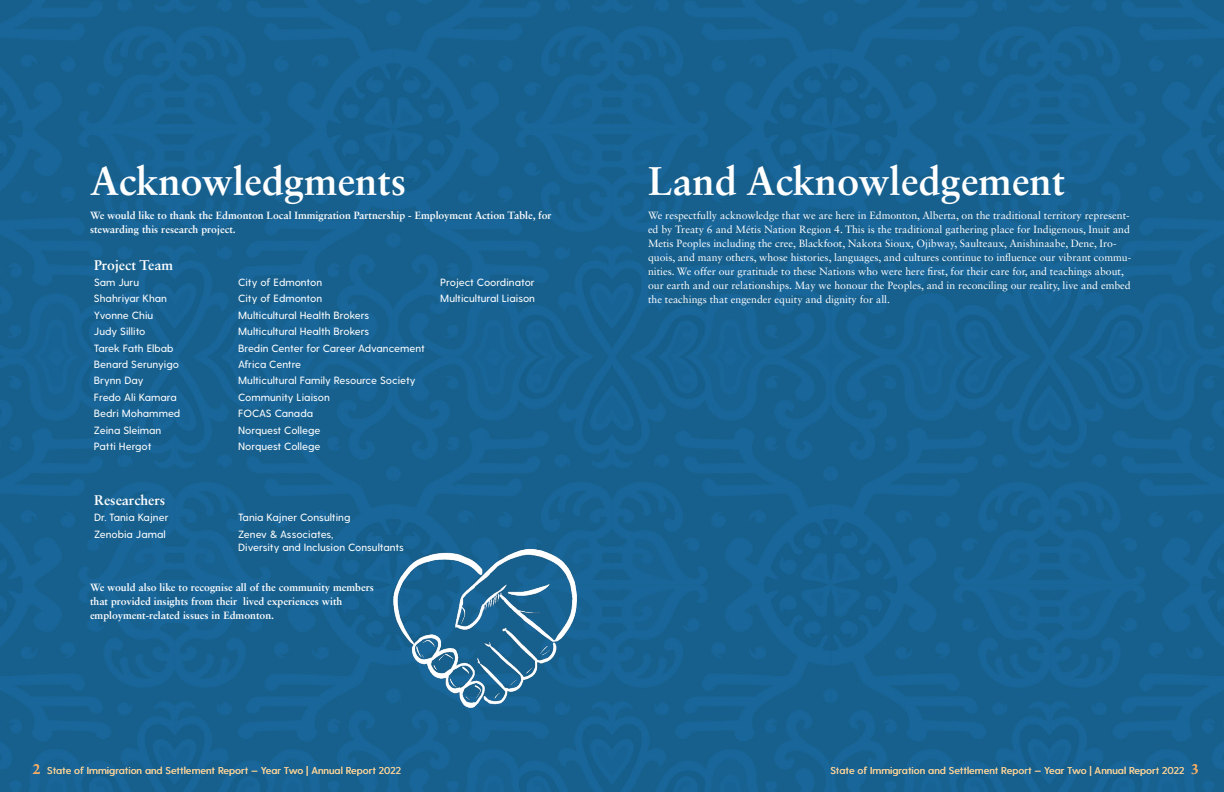
<style>
.page{position:relative;width:1224px;height:792px;background:#fff}
.page>*{position:absolute;margin:0;border:0;box-sizing:border-box;transform-origin:0 0}
.t1{font:700 40px "Sabon LT Std";color:#fff}
.t2{font:700 14px "Sabon LT Std";color:#fff}
.t3{font:700 14px "Sabon LT Std";color:#f3ac64}
.t4{font:10.5px/14px "Sabon LT Std";color:#fff}
.t5{font:500 10.5px/13px "Greycliff CF";color:#fff}
.t6{font:700 10.5px/14px "Sabon LT Std";color:#fff}
.t7{font:500 10px "Greycliff CF";color:#efcd97}
.s1{font-family:"Sabon LT Std";font-weight:700;font-size:14px;color:#f3ac64}
</style>
<div class="page">
<img style="left:0;top:0;width:1224px;height:792px">
<img style="left:380px;top:525px;width:208px;height:208px">
<h1 class="t1" style="left:90px;top:156px;width:318px">Acknowledgments</h1>
<p class="t6" style="left:90px;top:208px;width:463px">We would like to thank the Edmonton Local Immigration Partnership - Employment Action Table, for stewarding this research project.</p>
<h2 class="t2" style="left:94px;top:256px;width:81px">Project Team</h2>
<p class="t5" style="left:94px;top:276px;width:47px">Sam Juru</p>
<p class="t5" style="left:238px;top:276px;width:86px">City of Edmonton</p>
<p class="t5" style="left:440px;top:276px;width:96px">Project Coordinator</p>
<p class="t5" style="left:94px;top:292px;width:75px">Shahriyar Khan</p>
<p class="t5" style="left:238px;top:292px;width:86px">City of Edmonton</p>
<p class="t5" style="left:440px;top:292px;width:96px">Multicultural Liaison</p>
<p class="t5" style="left:94px;top:309px;width:61px">Yvonne Chiu</p>
<p class="t5" style="left:238px;top:309px;width:133px">Multicultural Health Brokers</p>
<p class="t5" style="left:94px;top:325px;width:53px">Judy Sillito</p>
<p class="t5" style="left:238px;top:325px;width:133px">Multicultural Health Brokers</p>
<p class="t5" style="left:94px;top:342px;width:81px">Tarek Fath Elbab</p>
<p class="t5" style="left:238px;top:342px;width:188px">Bredin Center for Career Advancement</p>
<p class="t5" style="left:94px;top:358px;width:87px">Benard Serunyigo</p>
<p class="t5" style="left:238px;top:358px;width:64px">Africa Centre</p>
<p class="t5" style="left:94px;top:374px;width:51px">Brynn Day</p>
<p class="t5" style="left:238px;top:374px;width:179px">Multicultural Family Resource Society</p>
<p class="t5" style="left:94px;top:391px;width:84px">Fredo Ali Kamara</p>
<p class="t5" style="left:238px;top:391px;width:93px">Community Liaison</p>
<p class="t5" style="left:94px;top:407px;width:88px">Bedri Mohammed</p>
<p class="t5" style="left:238px;top:407px;width:76px">FOCAS Canada</p>
<p class="t5" style="left:94px;top:424px;width:69px">Zeina Sleiman</p>
<p class="t5" style="left:238px;top:424px;width:84px">Norquest College</p>
<p class="t5" style="left:94px;top:440px;width:59px">Patti Hergot</p>
<p class="t5" style="left:238px;top:440px;width:84px">Norquest College</p>
<h2 class="t2" style="left:94px;top:491px;width:73px">Researchers</h2>
<p class="t5" style="left:94px;top:511px;width:76px">Dr. Tania Kajner</p>
<p class="t5" style="left:238px;top:511px;width:114px">Tania Kajner Consulting</p>
<p class="t5" style="left:94px;top:528px;width:73px">Zenobia Jamal</p>
<p class="t5" style="left:238px;top:528px;width:167px">Zenev &amp; Associates,<br>Diversity and Inclusion Consultants</p>
<p class="t6" style="left:90px;top:580px;width:285px">We would also like to recognise all of the community members that provided insights from their lived experiences with employment-related issues in Edmonton.</p>
<h1 class="t1" style="left:648px;top:156px;width:419px">Land Acknowledgement</h1>
<p class="t4" style="left:648px;top:208px;width:485px">We respectfully acknowledge that we are here in Edmonton, Alberta, on the traditional territory represent&shy;ed by Treaty 6 and Métis Nation Region 4. This is the traditional gathering place for Indigenous, Inuit and Metis Peoples including the cree, Blackfoot, Nakota Sioux, Ojibway, Saulteaux, Anishinaabe, Dene, Iro&shy;quois, and many others, whose histories, languages, and cultures continue to influence our vibrant commu&shy;nities. We offer our gratitude to these Nations who were here first, for their care for, and teachings about, our earth and our relationships. May we honour the Peoples, and in reconciling our reality, live and embed the teachings that engender equity and dignity for all.</p>
<h2 class="t3" style="left:33px;top:761px;width:9px">2</h2>
<p class="t7" style="left:47px;top:765px;width:355px">State of Immigration and Settlement Report — Year Two | Annual Report 2022</p>
<p class="t7" style="left:831px;top:765px;width:370px">State of Immigration and Settlement Report — Year Two | Annual Report 2022 <span class="s1">3</span></p>
</div>
